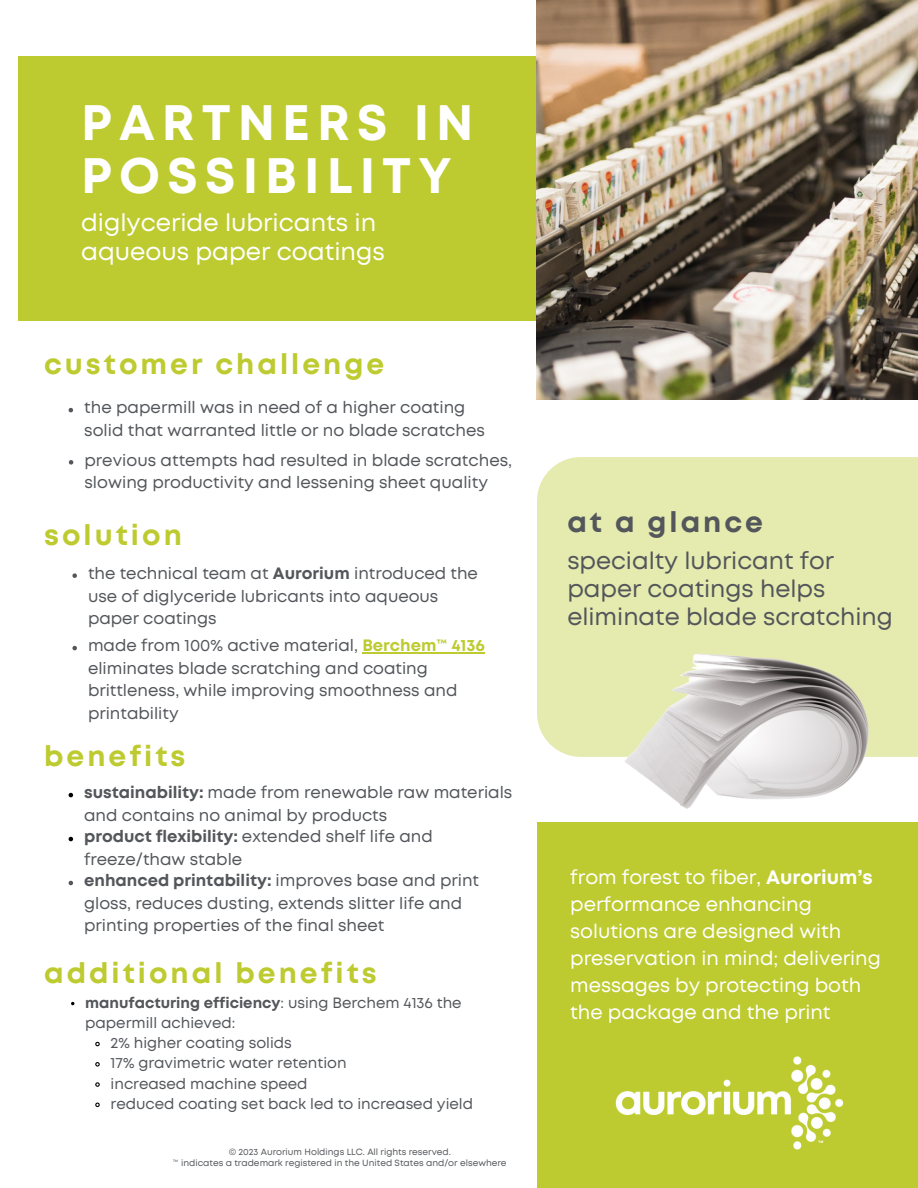
<style>
.page{position:relative;width:918px;height:1188px;background:#fff}
.page>*{position:absolute;margin:0;border:0;box-sizing:border-box;transform-origin:0 0}
.t1{font:700 49.8px/52.8px "Mont";letter-spacing:.14em;color:#fff}
.t2{font:700 28.35px "Mont";letter-spacing:.105em;color:#bdcb30}
.t3{font:700 28.35px "Mont";letter-spacing:.105em;color:#53565a}
.t4{font:24.15px/29.2px "Mont";color:#fff}
.t5{font:23.85px/28.2px "Mont";color:#53565a}
.t6{font:19.5px/27px "Mont";color:#fff}
.t7{font:16.5px/22.5px "Mont";color:#53565a}
.t8{font:15px/20.2px "Mont";color:#53565a}
.t9{font:9px "Mont";color:#53565a}
.s1{font-weight:700}
.s2{font-weight:700;color:#bdcb30}
</style>
<div class="page">
<div style="left:18px;top:56px;width:555px;height:265px;background:#bdcb30"></div>
<div style="left:537px;top:457px;width:381px;height:300px;background:#e5eaae"></div>
<div style="left:537px;top:823px;width:381px;height:365px;background:#bdcb30"></div>
<img style="left:615px;top:1056px;width:229px;height:94px">
<img style="left:611px;top:637px;width:279px;height:186px">
<img style="left:537px;top:0;width:381px;height:399px">
<svg style="left:69px;top:408px;width:4px;height:4px"></svg>
<svg style="left:72px;top:573px;width:5px;height:5px"></svg>
<svg style="left:69px;top:793px;width:4px;height:4px"></svg>
<svg style="left:95px;top:1041px;width:5px;height:6px"></svg>
<svg style="left:95px;top:1062px;width:5px;height:5px"></svg>
<svg style="left:95px;top:1082px;width:5px;height:5px"></svg>
<svg style="left:95px;top:1102px;width:5px;height:6px"></svg>
<svg style="left:69px;top:837px;width:4px;height:4px"></svg>
<svg style="left:69px;top:881px;width:4px;height:4px"></svg>
<svg style="left:69px;top:460px;width:4px;height:5px"></svg>
<svg style="left:72px;top:646px;width:5px;height:4px"></svg>
<hr style="left:362px;top:653px;width:105px;height:1px;background:#bdcb30">
<svg style="left:467px;top:653px;width:18px;height:1px"></svg>
<p class="t1" style="left:81px;top:100px;width:394px">PARTNERS IN<br>POSSIBILITY</p>
<p class="t4" style="left:81px;top:210px;width:305px">diglyceride lubricants in aqueous paper coatings</p>
<p class="t2" style="left:44px;top:354px;width:342px">customer challenge</p>
<p class="t7" style="left:84px;top:398px;width:402px">the papermill was in need of a higher coating solid that warranted little or no blade scratches</p>
<p class="t7" style="left:85px;top:450px;width:429px">previous attempts had resulted in blade scratches, slowing productivity and lessening sheet quality</p>
<p class="t2" style="left:44px;top:525px;width:139px">solution</p>
<p class="t7" style="left:88px;top:563px;width:392px">the technical team at <span class="s1">Aurorium</span> introduced the use of diglyceride lubricants into aqueous paper coatings</p>
<p class="t7" style="left:88px;top:636px;width:398px">made from 100% active material, <span class="s2">Berchem™ 4136 </span>eliminates blade scratching and coating brittleness, while improving smoothness and printability</p>
<p class="t2" style="left:44px;top:745px;width:143px">benefits</p>
<p class="t7" style="left:84px;top:783px;width:430px"><span class="s1">sustainability:</span> made from renewable raw materials and contains no animal by products</p>
<p class="t7" style="left:84px;top:827px;width:350px"><span class="s1">product flexibility:</span> extended shelf life and freeze/thaw stable</p>
<p class="t7" style="left:84px;top:871px;width:396px"><span class="s1">enhanced printability:</span> improves base and print gloss, reduces dusting, extends slitter life and printing properties of the final sheet</p>
<p class="t2" style="left:44px;top:962px;width:334px">additional benefits</p>
<p class="t8" style="left:85px;top:993px;width:378px"><span class="s1">manufacturing efficiency</span>: using Berchem 4136 the papermill achieved:</p>
<p class="t8" style="left:111px;top:1034px;width:183px">2% higher coating solids</p>
<p class="t8" style="left:111px;top:1054px;width:237px">17% gravimetric water retention</p>
<p class="t8" style="left:111px;top:1074px;width:198px">increased machine speed</p>
<p class="t8" style="left:111px;top:1095px;width:364px">reduced coating set back led to increased yield</p>
<p class="t9" style="left:229px;top:1148px;width:224px">© 2023 Aurorium Holdings LLC. All rights reserved.</p>
<p class="t9" style="left:173px;top:1160px;width:335px">™ indicates a trademark registered in the United States and/or elsewhere</p>
<p class="t3" style="left:567px;top:511px;width:197px">at a glance</p>
<p class="t5" style="left:567px;top:548px;width:327px">specialty lubricant for paper coatings helps eliminate blade scratching</p>
<p class="t6" style="left:570px;top:865px;width:312px">from forest to fiber, <span class="s1">Aurorium’s </span>performance enhancing solutions are designed with preservation in mind; delivering messages by protecting both the package and the print</p>
</div>
